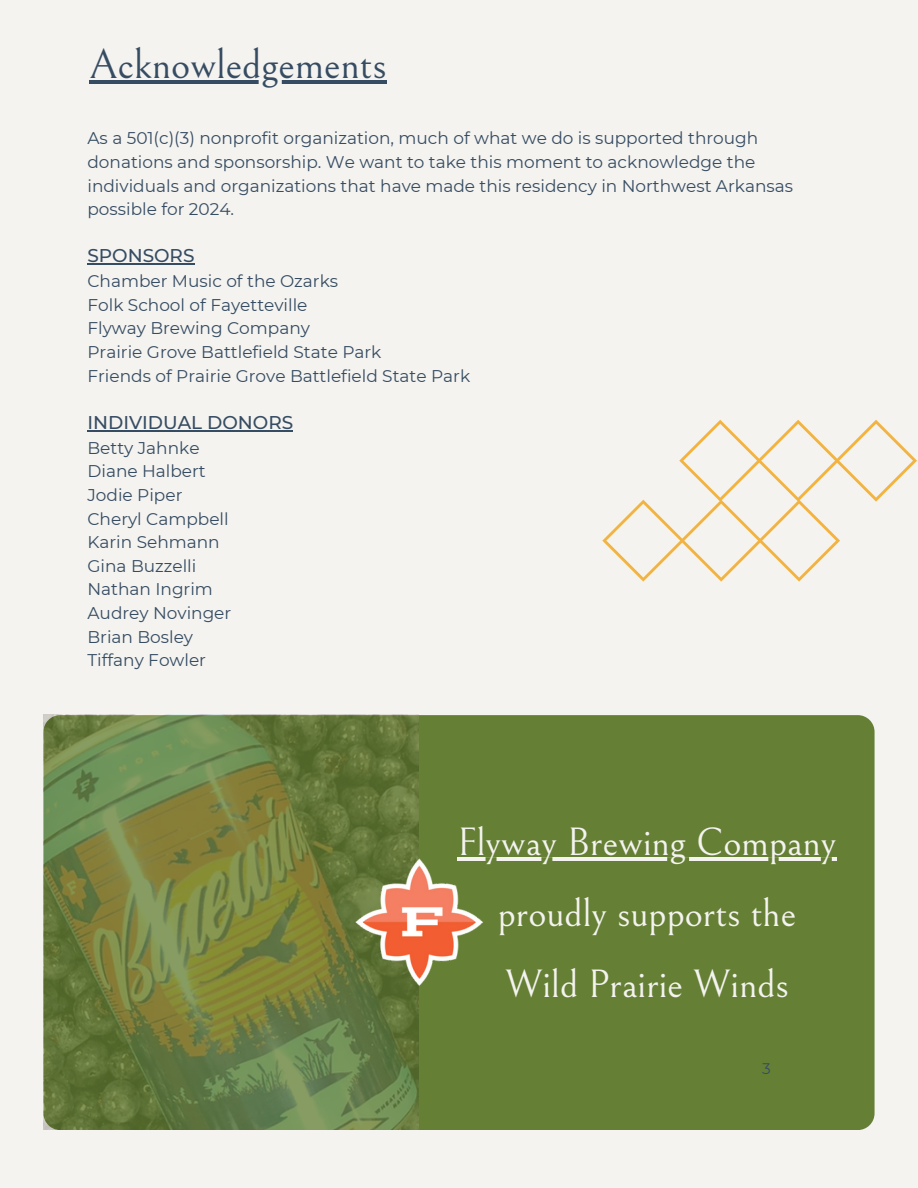
<style>
.page{position:relative;width:918px;height:1188px;background:#f4f3ef}
.page>*{position:absolute;margin:0;border:0;box-sizing:border-box;transform-origin:0 0}
.t1{font:41.25px "Bellefair";color:#364c63}
.t2{font:39px "Bellefair";color:#f4f3ef}
.t3{font:500 18.45px "Montserrat";color:#364c63}
.t4{font:16.95px/23.7px "Montserrat";color:#364c63}
.t5{font:15.3px "Montserrat";color:#364c63}
</style>
<div class="page">
<svg style="left:602px;top:420px;width:315px;height:161px"></svg>
<div style="left:43px;top:715px;width:832px;height:415px;background:#658035;border-radius:17px"></div>
<hr style="left:87px;top:264px;width:108px;height:1px;background:#364c63">
<hr style="left:87px;top:430px;width:206px;height:1px;background:#364c63">
<hr style="left:89px;top:80px;width:298px;height:4px;background:#364c63">
<hr style="left:458px;top:858px;width:379px;height:3px;background:#f4f3ef">
<img style="left:43px;top:715px;width:375px;height:415px">
<img style="left:339px;top:841px;width:177px;height:163px">
<p class="t1" style="left:89px;top:42px;width:299px">Acknowledgements</p>
<p class="t4" style="left:87px;top:126px;width:707px">As a 501(c)(3) nonprofit organization, much of what we do is supported through donations and sponsorship. We want to take this moment to acknowledge the individuals and organizations that have made this residency in Northwest Arkansas possible for 2024.</p>
<p class="t3" style="left:87px;top:245px;width:109px">SPONSORS</p>
<p class="t4" style="left:87px;top:269px;width:252px">Chamber Music of the Ozarks</p>
<p class="t4" style="left:87px;top:293px;width:222px">Folk School of Fayetteville</p>
<p class="t4" style="left:87px;top:316px;width:224px">Flyway Brewing Company</p>
<p class="t4" style="left:87px;top:340px;width:295px">Prairie Grove Battlefield State Park</p>
<p class="t4" style="left:87px;top:364px;width:384px">Friends of Prairie Grove Battlefield State Park</p>
<p class="t3" style="left:87px;top:411px;width:207px">INDIVIDUAL DONORS</p>
<p class="t4" style="left:87px;top:436px;width:114px">Betty Jahnke</p>
<p class="t4" style="left:87px;top:459px;width:120px">Diane Halbert</p>
<p class="t4" style="left:87px;top:483px;width:96px">Jodie Piper</p>
<p class="t4" style="left:87px;top:507px;width:143px">Cheryl Campbell</p>
<p class="t4" style="left:87px;top:530px;width:134px">Karin Sehmann</p>
<p class="t4" style="left:87px;top:554px;width:110px">Gina Buzzelli</p>
<p class="t4" style="left:87px;top:577px;width:127px">Nathan Ingrim</p>
<p class="t4" style="left:87px;top:601px;width:145px">Audrey Novinger</p>
<p class="t4" style="left:87px;top:625px;width:107px">Brian Bosley</p>
<p class="t4" style="left:87px;top:648px;width:120px">Tiffany Fowler</p>
<p class="t2" style="left:458px;top:822px;width:380px">Flyway Brewing Company</p>
<p class="t2" style="left:498px;top:892px;width:300px">proudly supports the</p>
<p class="t2" style="left:505px;top:963px;width:285px">Wild Prairie Winds</p>
<p class="t5" style="left:762px;top:1059px;width:10px">3</p>
</div>
